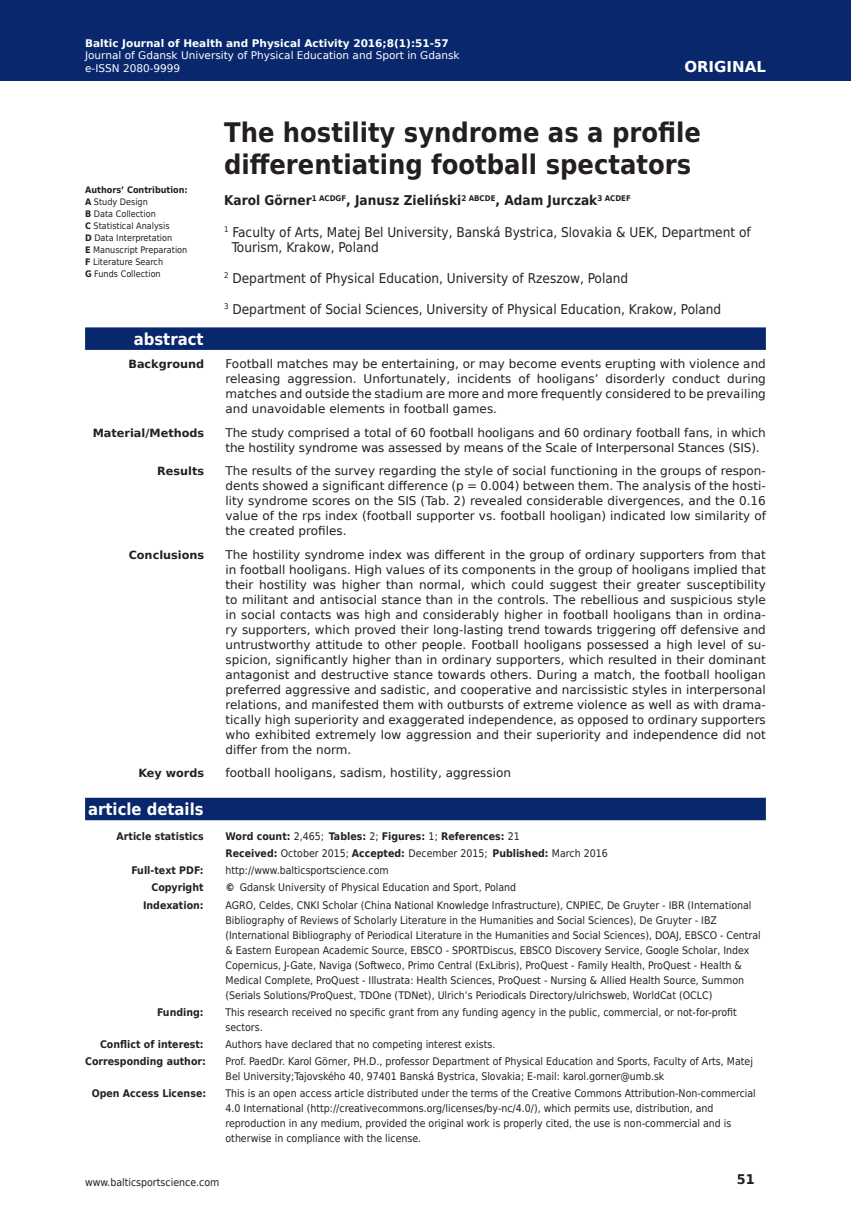
<style>
.page{position:relative;width:851px;height:1212px;background:#fff}
.page>*{position:absolute;margin:0;border:0;box-sizing:border-box;transform-origin:0 0}
.Title_English{font:700 27px/32.4px "DejaVu Sans Condensed";color:#231f20}
.t1{font:700 16.5px "DejaVu Sans Condensed";color:#fff}
.t2{font:700 15px "DejaVu Sans";color:#fff}
.t3{font:13.5px/15px "DejaVu Sans Condensed";color:#222221}
.t4{font:700 13.5px "DejaVu Sans Condensed";color:#231f20}
.t5{font:700 13.35px "DejaVu Sans";color:#231f20;scale:.96 1}
.Abstract_Body_Text{font:12px/15px "DejaVu Sans";color:#231f20;text-align:justify}
.Abstract_Body_Text-2{font:700 11.25px "DejaVu Sans";color:#231f20}
.Abstract_Body_Text-3{font:700 11.25px "DejaVu Sans";color:#222221}
.Coresponding_Author{font:10.5px/15px "DejaVu Sans Condensed";color:#222221}
.Coresponding_Author-2{font:700 10.5px "DejaVu Sans Condensed";color:#222221}
.t6{font:10.5px "DejaVu Sans";color:#fff}
.t7{font:700 10.5px "DejaVu Sans";color:#fff}
.t8{font:10.5px "DejaVu Sans Condensed";color:#231f20}
.t9{font:9px "DejaVu Sans Condensed";color:#231f20}
.t10{font:700 9px "DejaVu Sans Condensed";color:#231f20}
.s1{font-weight:700}
.s2{font-weight:400}
</style>
<div class="page">
<div style="left:0;top:0;width:850px;height:80px;background:#08276c"></div>
<div style="left:85px;top:798px;width:680px;height:22px;background:#08276c"></div>
<div style="left:85px;top:327px;width:680px;height:23px;background:#08276c"></div>
<p class="t7" style="left:85px;top:34px;width:365px">Baltic Journal of Health and Physical Activity 2016;8(1):51-57</p>
<p class="t6" style="left:85px;top:47px;width:376px">Journal of Gdansk University of Physical Education and Sport in Gdansk</p>
<p class="t6" style="left:85px;top:60px;width:97px">e-ISSN 2080-9999</p>
<p class="t2" style="left:684px;top:54px;width:83px">ORIGINAL</p>
<p class="t10" style="left:85px;top:182px;width:104px">Authors’ Contribution:</p>
<p class="t9" style="left:85px;top:194px;width:64px"><span class="s1">A</span> Study Design</p>
<p class="t9" style="left:85px;top:206px;width:72px"><span class="s1">B</span> Data Collection</p>
<p class="t9" style="left:85px;top:218px;width:86px"><span class="s1">C</span> Statistical Analysis</p>
<p class="t9" style="left:85px;top:230px;width:89px"><span class="s1">D</span> Data Interpretation</p>
<p class="t9" style="left:85px;top:242px;width:104px"><span class="s1">E</span> Manuscript Preparation</p>
<p class="t9" style="left:85px;top:254px;width:80px"><span class="s1">F</span> Literature Search</p>
<p class="t9" style="left:85px;top:266px;width:77px"><span class="s1">G</span> Funds Collection</p>
<p class="Title_English" style="left:224px;top:115px;width:478px">The hostility syndrome as a profile differentiating football spectators</p>
<p class="t4" style="left:224px;top:189px;width:408px">Karol Görner<sup>1</sup> <sup>ACDGF</sup>, Janusz Zieliński<sup>2</sup> <sup>ABCDE</sup>, Adam Jurczak<sup>3</sup> <sup>ACDEF</sup></p>
<p class="t3" style="left:232px;top:224px;width:520px;text-indent:-8px"><sup>1</sup> Faculty of Arts, Matej Bel University, Banská Bystrica, Slovakia &amp; UEK, Department of<br>Tourism, Krakow, Poland</p>
<p class="t3" style="left:224px;top:270px;width:405px"><sup>2</sup> Department of Physical Education, University of Rzeszow, Poland</p>
<p class="t3" style="left:224px;top:301px;width:498px"><sup>3</sup> Department of Social Sciences, University of Physical Education, Krakow, Poland</p>
<p class="t1" style="left:134px;top:325px;width:71px">abstract</p>
<p class="Abstract_Body_Text-2" style="left:128px;top:355px;width:77px">Background</p>
<p class="Abstract_Body_Text" style="left:225px;top:356px;width:542px">Football matches may be entertaining, or may become events erupting with violence and releasing aggression. Unfortunately, incidents of hooligans’ disorderly conduct during matches and outside the stadium are more and more frequently considered to be prevailing and unavoidable elements in football games.</p>
<p class="Abstract_Body_Text-2" style="left:93px;top:423px;width:113px">Material/Methods</p>
<p class="Abstract_Body_Text" style="left:225px;top:425px;width:542px">The study comprised a total of 60 football hooligans and 60 ordinary football fans, in which the hostility syndrome was assessed by means of the Scale of Interpersonal Stances (SIS).</p>
<p class="Abstract_Body_Text-2" style="left:157px;top:462px;width:48px">Results</p>
<p class="Abstract_Body_Text" style="left:225px;top:463px;width:542px">The results of the survey regarding the style of social functioning in the groups of respon&shy;dents showed a significant difference (p = 0.004) between them. The analysis of the hosti&shy;lity syndrome scores on the SIS (Tab. 2) revealed considerable divergences, and the 0.16 value of the rps index (football supporter vs. football hooligan) indicated low similarity of the created profiles.</p>
<p class="Abstract_Body_Text-2" style="left:129px;top:545px;width:77px">Conclusions</p>
<p class="Abstract_Body_Text" style="left:225px;top:547px;width:542px">The hostility syndrome index was different in the group of ordinary supporters from that in football hooligans. High values of its components in the group of hooligans implied that their hostility was higher than normal, which could suggest their greater susceptibility to militant and antisocial stance than in the controls. The rebellious and suspicious style in social contacts was high and considerably higher in football hooligans than in ordina&shy;ry supporters, which proved their long-lasting trend towards triggering off defensive and untrustworthy attitude to other people. Football hooligans possessed a high level of su&shy;spicion, significantly higher than in ordinary supporters, which resulted in their dominant antagonist and destructive stance towards others. During a match, the football hooligan preferred aggressive and sadistic, and cooperative and narcissistic styles in interpersonal relations, and manifested them with outbursts of extreme violence as well as with drama&shy;tically high superiority and exaggerated independence, as opposed to ordinary supporters who exhibited extremely low aggression and their superiority and independence did not differ from the norm.</p>
<p class="Abstract_Body_Text-3" style="left:138px;top:764px;width:67px">Key words</p>
<p class="Abstract_Body_Text" style="left:225px;top:765px;width:287px">football hooligans, sadism, hostility, aggression</p>
<p class="t1" style="left:88px;top:796px;width:117px">article details</p>
<p class="Coresponding_Author-2" style="left:116px;top:828px;width:89px">Article statistics</p>
<p class="Coresponding_Author-2" style="left:225px;top:828px;width:296px">Word count: <span class="s2">2,465;</span> Tables: <span class="s2">2;</span> Figures: <span class="s2">1;</span> References: <span class="s2">21</span></p>
<p class="Coresponding_Author" style="left:225px;top:846px;width:383px"><span class="s1">Received:</span> October 2015; <span class="s1">Accepted:</span> December 2015; <span class="s1">Published:</span> March 2016</p>
<p class="Coresponding_Author-2" style="left:131px;top:862px;width:74px">Full-text PDF:</p>
<p class="Coresponding_Author" style="left:225px;top:863px;width:165px">http://www.balticsportscience.com</p>
<p class="Coresponding_Author-2" style="left:151px;top:879px;width:54px">Copyright</p>
<p class="Coresponding_Author" style="left:225px;top:880px;width:292px"><span class="s1">©</span> Gdansk University of Physical Education and Sport, Poland</p>
<p class="Coresponding_Author-2" style="left:143px;top:896px;width:62px">Indexation:</p>
<p class="Coresponding_Author" style="left:225px;top:897px;width:537px">AGRO, Celdes, CNKI Scholar (China National Knowledge Infrastructure), CNPIEC, De Gruyter - IBR (International Bibliography of Reviews of Scholarly Literature in the Humanities and Social Sciences), De Gruyter - IBZ (International Bibliography of Periodical Literature in the Humanities and Social Sciences), DOAJ, EBSCO - Central &amp; Eastern European Academic Source, EBSCO - SPORTDiscus, EBSCO Discovery Service, Google Scholar, Index Copernicus, J-Gate, Naviga (Softweco, Primo Central (ExLibris), ProQuest - Family Health, ProQuest - Health &amp; Medical Complete, ProQuest - Illustrata: Health Sciences, ProQuest - Nursing &amp; Allied Health Source, Summon (Serials Solutions/ProQuest, TDOne (TDNet), Ulrich’s Periodicals Directory/ulrichsweb, WorldCat (OCLC)</p>
<p class="Coresponding_Author-2" style="left:157px;top:1003px;width:48px">Funding:</p>
<p class="Coresponding_Author" style="left:225px;top:1004px;width:512px">This research received no specific grant from any funding agency in the public, commercial, or not-for-profit sectors.</p>
<p class="Coresponding_Author-2" style="left:100px;top:1035px;width:105px">Conflict of interest:</p>
<p class="Coresponding_Author" style="left:225px;top:1036px;width:271px">Authors have declared that no competing interest exists.</p>
<p class="Coresponding_Author-2" style="left:85px;top:1052px;width:122px">Corresponding author:</p>
<p class="Coresponding_Author" style="left:225px;top:1053px;width:529px">Prof. PaedDr. Karol Görner, PH.D., professor Department of Physical Education and Sports, Faculty of Arts, Matej<br>Bel University;Tajovského 40, 97401 Banská Bystrica, Slovakia; E-mail: karol.gorner@umb.sk</p>
<p class="Coresponding_Author-2" style="left:92px;top:1085px;width:116px">Open Access License:</p>
<p class="Coresponding_Author" style="left:225px;top:1085px;width:532px">This is an open access article distributed under the terms of the Creative Commons Attribution-Non-commercial 4.0 International (http://creativecommons.org/licenses/by-nc/4.0/), which permits use, distribution, and reproduction in any medium, provided the original work is properly cited, the use is non-commercial and is otherwise in compliance with the license.</p>
<p class="t8" style="left:85px;top:1174px;width:136px">www.balticsportscience.com</p>
<p class="t5" style="left:736px;top:1168px;width:20px">51</p>
</div>
